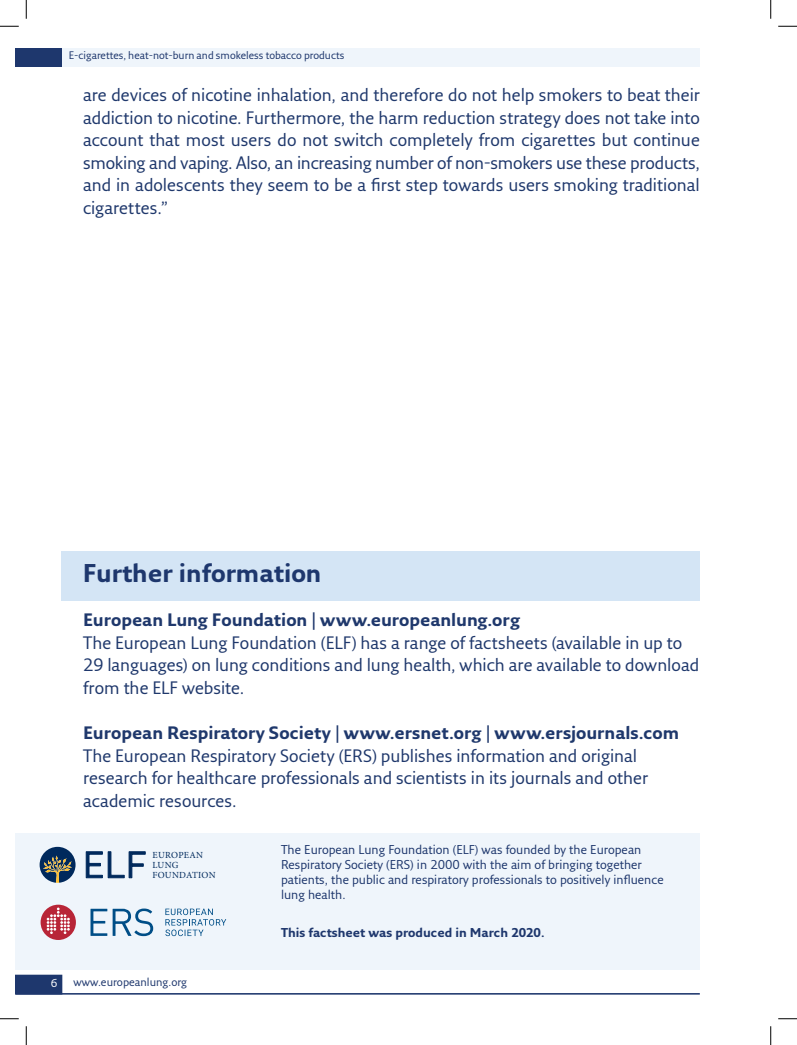
<style>
.page{position:relative;width:797px;height:1045px;background:#fff}
.page>*{position:absolute;margin:0;border:0;box-sizing:border-box;transform-origin:0 0}
.t1{font:700 25px "Fresco Sans Pro";color:#1e376d}
.H___B-head{font:17.5px/22.5px "Fresco Sans Pro";color:#1f386c}
.H___B-head-2{font:700 17.5px "Fresco Sans Pro";color:#1f386c}
.t2{font:12.5px/15px "Fresco Sans Pro";color:#1e376d}
.t3{font:700 12.5px "Fresco Sans Pro";color:#1e376d}
.Running_foot_left{font:11.25px "Fresco Sans Pro";color:#1e376d}
.t4{font:11.25px "Fresco Sans Pro";color:#fff}
.H___Article_title{font:10.62px "Fresco Sans Pro";color:#1e376d}
.t5{font:9.38px/10.1px "Minion Pro";letter-spacing:.025em;color:#00295c}
</style>
<div class="page">
<div style="left:16px;top:833px;width:683px;height:136px;background:#eff5fb"></div>
<svg style="left:41px;top:904px;width:35px;height:36px"></svg>
<svg style="left:47px;top:907px;width:23px;height:27px"></svg>
<svg style="left:90px;top:908px;width:17px;height:28px"></svg>
<svg style="left:113px;top:908px;width:40px;height:28px"></svg>
<svg style="left:165px;top:908px;width:61px;height:28px"></svg>
<svg style="left:86px;top:851px;width:60px;height:27px"></svg>
<svg style="left:40px;top:847px;width:36px;height:35px"></svg>
<div style="left:62px;top:48px;width:637px;height:19px;background:#eff5fb"></div>
<div style="left:16px;top:975px;width:46px;height:19px;background:#1e376d"></div>
<div style="left:16px;top:974px;width:46px;height:20px;border:1px solid #1e376d"></div>
<hr style="left:16px;top:993px;width:683px;height:1px;background:#1e376d">
<div style="left:16px;top:48px;width:46px;height:19px;background:#1e376d"></div>
<div style="left:62px;top:551px;width:638px;height:49px;background:#d4e5f5"></div>
<svg style="left:0;top:25px;width:19px;height:2px"></svg>
<svg style="left:778px;top:25px;width:19px;height:2px"></svg>
<svg style="left:0;top:1018px;width:19px;height:1px"></svg>
<svg style="left:778px;top:1018px;width:19px;height:1px"></svg>
<svg style="left:25px;top:0;width:2px;height:19px"></svg>
<svg style="left:25px;top:1026px;width:2px;height:19px"></svg>
<svg style="left:770px;top:0;width:1px;height:19px"></svg>
<svg style="left:770px;top:1026px;width:1px;height:19px"></svg>
<p class="H___Article_title" style="left:69px;top:49px;width:277px">E-cigarettes, heat-not-burn and smokeless tobacco products</p>
<p class="H___B-head" style="left:83px;top:83px;width:618px;text-align:justify">are devices of nicotine inhalation, and therefore do not help smokers to beat their addiction to nicotine. Furthermore, the harm reduction strategy does not take into account that most users do not switch completely from cigarettes but continue smoking and vaping. Also, an increasing number of non-smokers use these products, and in adolescents they seem to be a first step towards users smoking traditional cigarettes.”</p>
<p class="t4" style="left:51px;top:976px;width:8px">6</p>
<p class="t1" style="left:83px;top:557px;width:240px">Further information</p>
<p class="H___B-head-2" style="left:83px;top:609px;width:438px">European Lung Foundation | www.europeanlung.org</p>
<p class="H___B-head" style="left:83px;top:631px;width:618px">The European Lung Foundation (ELF) has a range of factsheets (available in up to<br>29 languages) on lung conditions and lung health, which are available to download from the ELF website.</p>
<p class="H___B-head-2" style="left:83px;top:722px;width:597px">European Respiratory Society | www.ersnet.org | www.ersjournals.com</p>
<p class="H___B-head" style="left:83px;top:743px;width:566px">The European Respiratory Society (ERS) publishes information and original research for healthcare professionals and scientists in its journals and other academic resources.</p>
<p class="t5" style="left:153px;top:849px;width:65px">EUROPEAN<br>LUNG<br>FOUNDATION</p>
<p class="t2" style="left:281px;top:842px;width:384px">The European Lung Foundation (ELF) was founded by the European Respiratory Society (ERS) in 2000 with the aim of bringing together patients, the public and respiratory professionals to positively influence lung health.</p>
<p class="t3" style="left:281px;top:924px;width:265px">This factsheet was produced in March 2020.</p>
<p class="Running_foot_left" style="left:73px;top:975px;width:115px">www.europeanlung.org</p>
</div>
